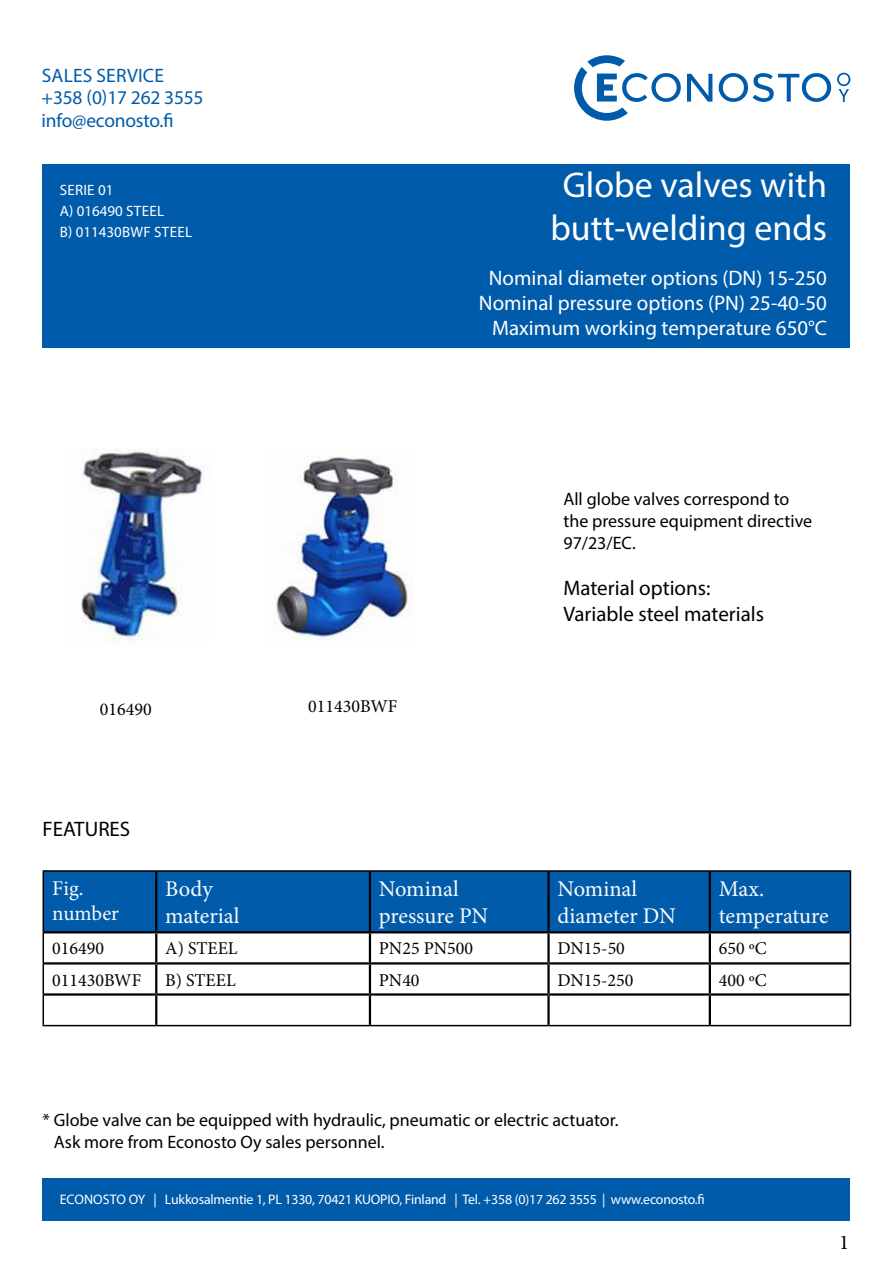
<style>
.page{position:relative;width:893px;height:1263px;background:#fff}
.page>*{position:absolute;margin:0;border:0;box-sizing:border-box;transform-origin:0 0}
.t1{font:36px/43.2px "Myriad Pro";color:#fff;text-align:center}
.t2{font:22.5px/27px "Minion Pro";letter-spacing:-.005em;color:#fbfbfb}
.t3{font:21px/25.2px "Myriad Pro";color:#fff;text-align:right}
.t4{font:21px/25.2px "Myriad Pro";color:#000}
.t5{font:21px/25.2px "Minion Pro";color:#fbfbfb}
.t6{font:21px "Minion Pro";color:#000}
.t7{font:19.5px/22.6px "Myriad Pro";letter-spacing:-.01em;color:#005bab}
.t8{font:18px/21.6px "Myriad Pro";color:#000}
.t9{font:18px "Minion Pro";color:#000}
.t10{font:15px/21px "Myriad Pro";letter-spacing:.02em;color:#fff}
.t11{font:13.8px "Myriad Pro";letter-spacing:-.015em;color:#fff}
</style>
<div class="page">
<div style="left:43px;top:164px;width:807px;height:184px;background:#005bab"></div>
<div style="left:43px;top:1178px;width:807px;height:42px;background:#005bab"></div>
<svg style="left:837px;top:73px;width:13px;height:29px"></svg>
<svg style="left:687px;top:74px;width:25px;height:28px"></svg>
<svg style="left:719px;top:73px;width:112px;height:29px"></svg>
<svg style="left:574px;top:55px;width:107px;height:66px"></svg>
<div style="left:44px;top:872px;width:806px;height:59px;background:#005bab"></div>
<hr style="left:43px;top:870px;width:113px;height:2px;background:#000">
<hr style="left:43px;top:872px;width:1px;height:60px;background:#000">
<hr style="left:156px;top:870px;width:214px;height:2px;background:#000">
<hr style="left:370px;top:870px;width:179px;height:2px;background:#000">
<hr style="left:549px;top:870px;width:161px;height:2px;background:#000">
<hr style="left:710px;top:870px;width:141px;height:2px;background:#000">
<hr style="left:850px;top:872px;width:1px;height:60px;background:#000">
<hr style="left:43px;top:932px;width:1px;height:31px;background:#000">
<hr style="left:850px;top:932px;width:1px;height:31px;background:#000">
<hr style="left:43px;top:963px;width:1px;height:31px;background:#000">
<hr style="left:850px;top:963px;width:1px;height:31px;background:#000">
<hr style="left:43px;top:994px;width:1px;height:31px;background:#000">
<hr style="left:850px;top:994px;width:1px;height:31px;background:#000">
<hr style="left:43px;top:1025px;width:113px;height:1px;background:#000">
<hr style="left:156px;top:1025px;width:214px;height:1px;background:#000">
<hr style="left:370px;top:1025px;width:179px;height:1px;background:#000">
<hr style="left:549px;top:1025px;width:161px;height:1px;background:#000">
<hr style="left:710px;top:1025px;width:141px;height:1px;background:#000">
<hr style="left:155px;top:872px;width:2px;height:59px;background:#000">
<hr style="left:369px;top:872px;width:2px;height:59px;background:#000">
<hr style="left:547px;top:872px;width:3px;height:59px;background:#000">
<hr style="left:709px;top:872px;width:2px;height:59px;background:#000">
<hr style="left:44px;top:931px;width:112px;height:2px;background:#000">
<hr style="left:156px;top:931px;width:214px;height:2px;background:#000">
<hr style="left:155px;top:933px;width:2px;height:29px;background:#000">
<hr style="left:370px;top:931px;width:179px;height:2px;background:#000">
<hr style="left:369px;top:933px;width:2px;height:29px;background:#000">
<hr style="left:549px;top:931px;width:161px;height:2px;background:#000">
<hr style="left:547px;top:933px;width:3px;height:29px;background:#000">
<hr style="left:710px;top:931px;width:140px;height:2px;background:#000">
<hr style="left:709px;top:933px;width:2px;height:29px;background:#000">
<hr style="left:44px;top:962px;width:112px;height:2px;background:#000">
<hr style="left:156px;top:962px;width:214px;height:2px;background:#000">
<hr style="left:155px;top:964px;width:2px;height:29px;background:#000">
<hr style="left:370px;top:962px;width:179px;height:2px;background:#000">
<hr style="left:369px;top:964px;width:2px;height:29px;background:#000">
<hr style="left:549px;top:962px;width:161px;height:2px;background:#000">
<hr style="left:547px;top:964px;width:3px;height:29px;background:#000">
<hr style="left:710px;top:962px;width:140px;height:2px;background:#000">
<hr style="left:709px;top:964px;width:2px;height:29px;background:#000">
<hr style="left:44px;top:993px;width:112px;height:3px;background:#000">
<hr style="left:156px;top:993px;width:214px;height:3px;background:#000">
<hr style="left:155px;top:996px;width:2px;height:29px;background:#000">
<hr style="left:370px;top:993px;width:179px;height:3px;background:#000">
<hr style="left:369px;top:996px;width:2px;height:29px;background:#000">
<hr style="left:549px;top:993px;width:161px;height:3px;background:#000">
<hr style="left:547px;top:996px;width:3px;height:29px;background:#000">
<hr style="left:710px;top:993px;width:140px;height:3px;background:#000">
<hr style="left:709px;top:996px;width:2px;height:29px;background:#000">
<img style="left:81px;top:448px;width:124px;height:193px">
<img style="left:275px;top:457px;width:137px;height:184px">
<p class="t7" style="left:42px;top:63px;width:163px">SALES SERVICE +358 (0)17 262 3555 info@econosto.fi</p>
<p class="t10" style="left:60px;top:179px;width:134px">SERIE 01<br>A) 016490 STEEL<br>B) 011430BWF STEEL</p>
<h1 class="t1" style="left:550px;top:163px;width:278px">Globe valves with butt-welding ends</h1>
<p class="t3" style="left:479px;top:265px;width:350px">Nominal diameter options (DN) 15-250<br>Nominal pressure options (PN) 25-40-50<br>Maximum working temperature 650°C</p>
<p class="t9" style="left:100px;top:697px;width:53px">016490</p>
<p class="t9" style="left:308px;top:694px;width:91px">011430BWF</p>
<p class="t4" style="left:43px;top:816px;width:89px">FEATURES</p>
<p class="t8" style="left:563px;top:488px;width:250px">All globe valves correspond to the pressure equipment directive<br>97/23/EC.</p>
<p class="t4" style="left:563px;top:575px;width:202px">Material options:<br>Variable steel materials</p>
<p class="t5" style="left:52px;top:876px;width:68px">Fig. number</p>
<p class="t2" style="left:165px;top:876px;width:76px">Body material</p>
<p class="t2" style="left:379px;top:876px;width:111px">Nominal pressure PN</p>
<p class="t2" style="left:558px;top:876px;width:120px">Nominal diameter DN</p>
<p class="t2" style="left:719px;top:876px;width:111px">Max. temperature</p>
<p class="t9" style="left:52px;top:937px;width:53px">016490</p>
<p class="t9" style="left:165px;top:937px;width:74px">A) STEEL</p>
<p class="t9" style="left:379px;top:937px;width:96px">PN25 PN500</p>
<p class="t9" style="left:557px;top:937px;width:69px">DN15-50</p>
<p class="t9" style="left:719px;top:937px;width:49px">650 ºC</p>
<p class="t9" style="left:52px;top:968px;width:91px">011430BWF</p>
<p class="t9" style="left:165px;top:968px;width:72px">B) STEEL</p>
<p class="t9" style="left:379px;top:968px;width:42px">PN40</p>
<p class="t9" style="left:557px;top:968px;width:78px">DN15-250</p>
<p class="t9" style="left:719px;top:968px;width:49px">400 ºC</p>
<p class="t8" style="left:54px;top:1109px;width:566px;text-indent:-11px">* Globe valve can be equipped with hydraulic, pneumatic or electric actuator.<br>Ask more from Econosto Oy sales personnel.</p>
<p class="t11" style="left:60px;top:1191px;width:647px">ECONOSTO OY | Lukkosalmentie 1, PL 1330, 70421 KUOPIO, Finland | Tel. +358 (0)17 262 3555 | www.econosto.fi</p>
<p class="t6" style="left:839px;top:1228px;width:12px">1</p>
</div>
